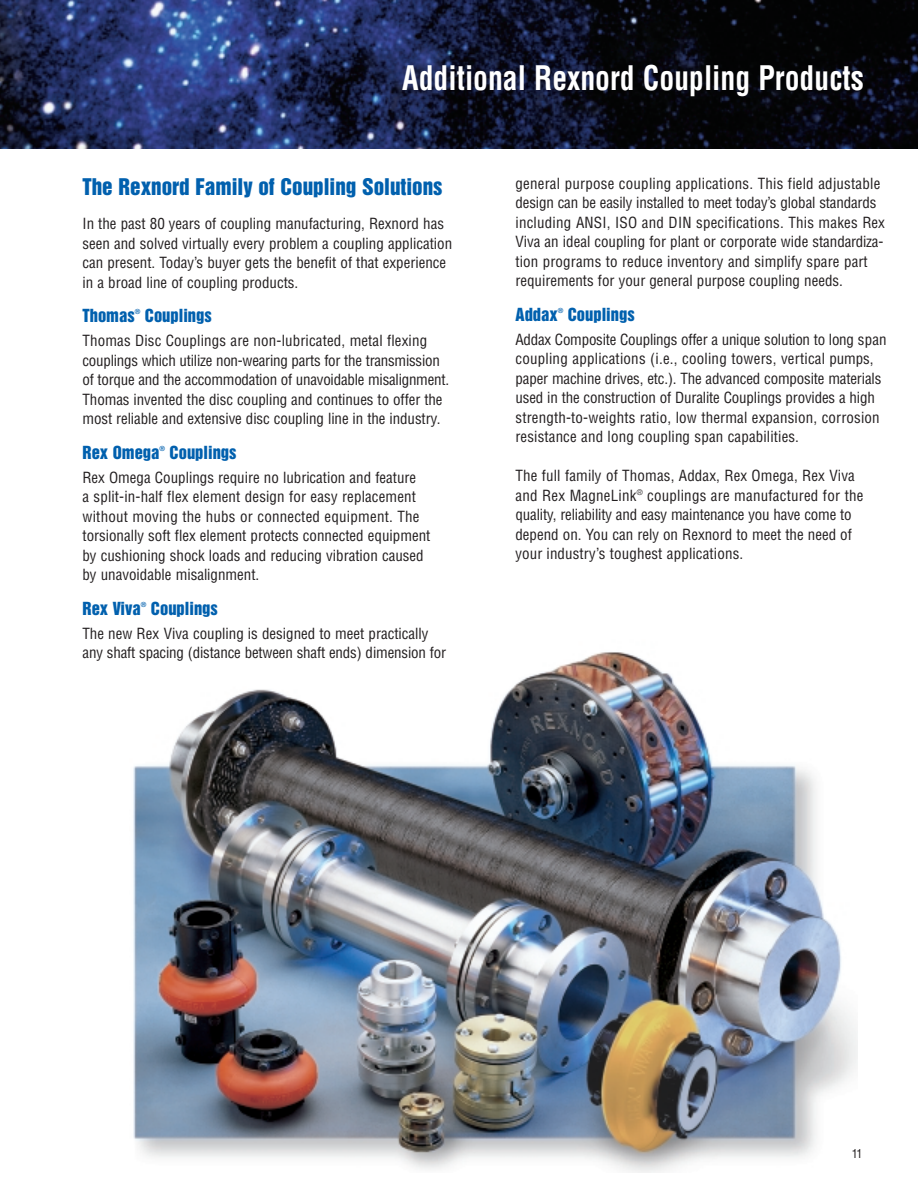
<style>
.page{position:relative;width:918px;height:1188px;background:#fff}
.page>*{position:absolute;margin:0;border:0;box-sizing:border-box;transform-origin:0 0}
.t1{font:700 condensed 33px "Helvetica";color:#fff;scale:.9 1}
.t2{font:21px "Helvetica Inserat";color:#0160ae}
.t3{font:16.5px "Helvetica Inserat";color:#0160ae}
.t4{font:condensed 15px/19.5px "Helvetica";color:#231f20}
.t5{font:condensed 12px "Helvetica";color:#231f20}
.t6{font:700 condensed 6.75px "Helvetica";color:#0160ae}
</style>
<div class="page">
<img style="left:0;top:0;width:918px;height:148px">
<img style="left:133px;top:652px;width:725px;height:521px">
<h1 class="t1" style="left:402px;top:65px;width:514px">Additional Rexnord Coupling Products</h1>
<h2 class="t2" style="left:82px;top:178px;width:362px">The Rexnord Family of Coupling Solutions</h2>
<p class="t4" style="left:82px;top:216px;width:371px">In the past 80 years of coupling manufacturing, Rexnord has seen and solved virtually every problem a coupling application can present. Today’s buyer gets the benefit of that experience in a broad line of coupling products.</p>
<p class="t3" style="left:82px;top:309px;width:54px">Thomas</p>
<p class="t6" style="left:135px;top:309px;width:7px">®</p>
<p class="t3" style="left:145px;top:309px;width:68px">Couplings</p>
<p class="t4" style="left:82px;top:333px;width:368px">Thomas Disc Couplings are non-lubricated, metal flexing couplings which utilize non-wearing parts for the transmission of torque and the accommodation of unavoidable misalignment.<br>Thomas invented the disc coupling and continues to offer the most reliable and extensive disc coupling line in the industry.</p>
<p class="t3" style="left:82px;top:446px;width:78px">Rex Omega</p>
<p class="t6" style="left:159px;top:446px;width:7px">®</p>
<p class="t3" style="left:170px;top:446px;width:68px">Couplings</p>
<p class="t4" style="left:82px;top:469px;width:349px">Rex Omega Couplings require no lubrication and feature<br>a split-in-half flex element design for easy replacement without moving the hubs or connected equipment. The torsionally soft flex element protects connected equipment by cushioning shock loads and reducing vibration caused by unavoidable misalignment.</p>
<p class="t3" style="left:82px;top:602px;width:60px">Rex Viva</p>
<p class="t6" style="left:141px;top:602px;width:7px">®</p>
<p class="t3" style="left:151px;top:602px;width:68px">Couplings</p>
<p class="t4" style="left:82px;top:625px;width:365px">The new Rex Viva coupling is designed to meet practically any shaft spacing (distance between shaft ends) dimension for</p>
<p class="t4" style="left:516px;top:175px;width:371px">general purpose coupling applications. This field adjustable design can be easily installed to meet today’s global standards including ANSI, ISO and DIN specifications. This makes Rex Viva an ideal coupling for plant or corporate wide standardiza&shy;tion programs to reduce inventory and simplify spare part requirements for your general purpose coupling needs.</p>
<p class="t3" style="left:516px;top:307px;width:44px">Addax</p>
<p class="t6" style="left:558px;top:307px;width:7px">®</p>
<p class="t3" style="left:568px;top:307px;width:68px">Couplings</p>
<p class="t4" style="left:516px;top:331px;width:373px">Addax Composite Couplings offer a unique solution to long span coupling applications (i.e., cooling towers, vertical pumps, paper machine drives, etc.). The advanced composite materials used in the construction of Duralite Couplings provides a high strength-to-weights ratio, low thermal expansion, corrosion resistance and long coupling span capabilities.</p>
<p class="t4" style="left:516px;top:467px;width:349px">The full family of Thomas, Addax, Rex Omega, Rex Viva and Rex MagneLink<sup>®</sup> couplings are manufactured for the quality, reliability and easy maintenance you have come to depend on. You can rely on Rexnord to meet the need of your industry’s toughest applications.</p>
<p class="t5" style="left:852px;top:1149px;width:12px">11</p>
</div>
